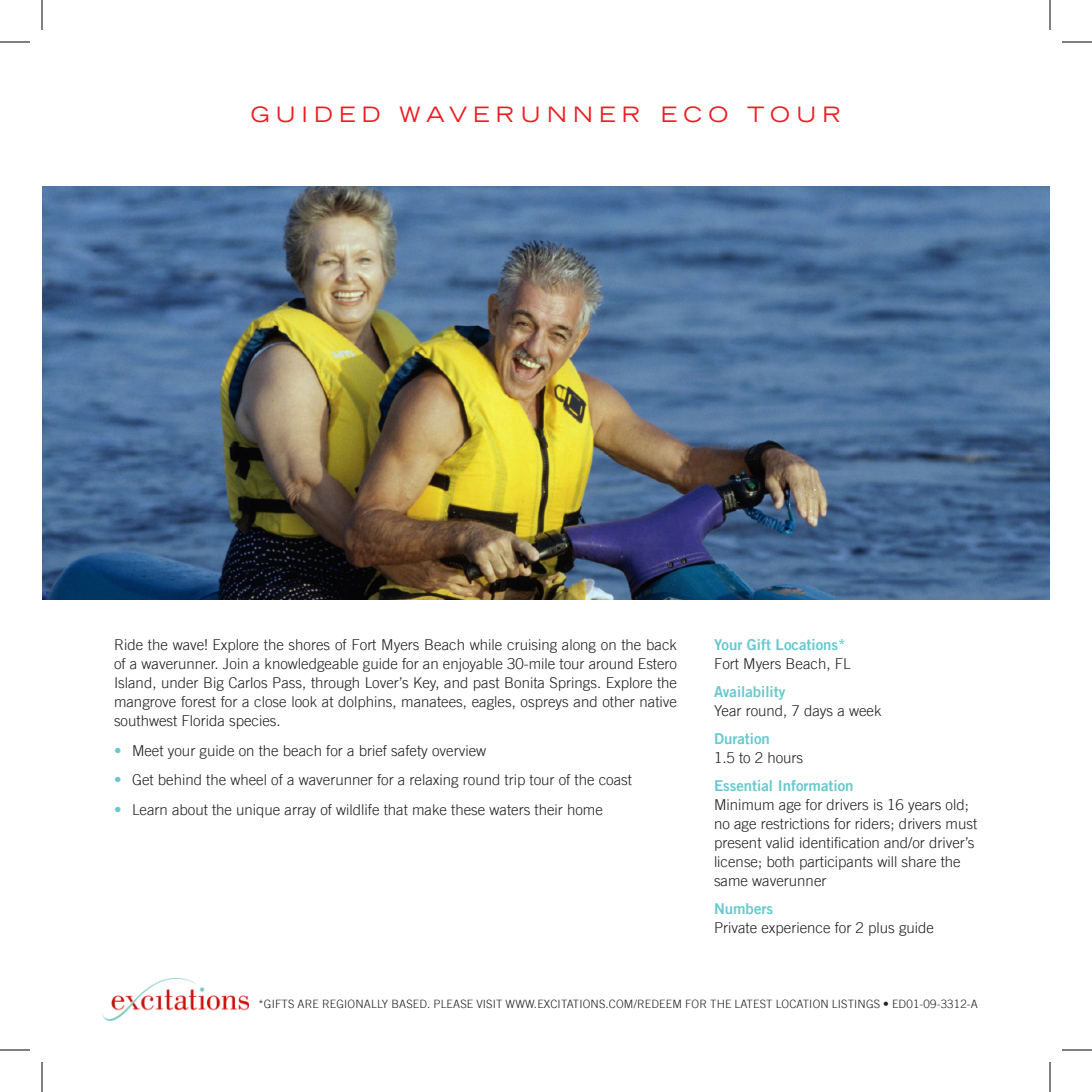
<style>
.page{position:relative;width:1092px;height:1092px;background:#fff}
.page>*{position:absolute;margin:0;border:0;box-sizing:border-box;transform-origin:0 0}
.Head{font:expanded 21px "Trade Gothic LT";letter-spacing:.3em;color:#ee1d23}
.t1{font:300 15px/19px "Trade Gothic LT";color:#231f20}
.t2{font:15px/19px "Trade Gothic LT Bold Two";color:#67c9cf}
.t3{font:300 15px/29.8px "Trade Gothic LT";color:#67c9cf;text-align:justify}
.t4{font:300 11.6px "Trade Gothic LT";letter-spacing:.015em;color:#231f20}
.s1{font-family:"Trade Gothic LT";font-weight:300;color:#231f20}
.s2{font-family:"Trade Gothic LT Bold Two";font-weight:400;color:#67c9cf}
</style>
<div class="page">
<img style="left:102px;top:978px;width:147px;height:42px">
<img style="left:42px;top:186px;width:1008px;height:414px">
<hr style="left:0;top:42px;width:30px;height:1px;background:#000">
<hr style="left:1062px;top:42px;width:30px;height:1px;background:#000">
<hr style="left:0;top:1050px;width:30px;height:1px;background:#000">
<hr style="left:1062px;top:1050px;width:30px;height:1px;background:#000">
<hr style="left:42px;top:0;width:1px;height:30px;background:#000">
<hr style="left:42px;top:1062px;width:1px;height:30px;background:#000">
<hr style="left:1050px;top:0;width:1px;height:30px;background:#000">
<hr style="left:1050px;top:1062px;width:1px;height:30px;background:#000">
<p class="Head" style="left:251px;top:100px;width:592px">GUIDED WAVERUNNER E CO TOUR</p>
<p class="t1" style="left:114px;top:635px;width:565px;text-align:justify">Ride the wave! Explore the shores of Fort Myers Beach while cruising along on the back of a waverunner. Join a knowledgeable guide for an enjoyable 30-mile tour around Estero Island, under Big Carlos Pass, through Lover’s Key, and past Bonita Springs. Explore the mangrove forest for a close look at dolphins, manatees, eagles, ospreys and other native southwest Florida species.</p>
<p class="t1" style="left:132px;top:741px;width:356px">Meet your guide on the beach for a brief safety overview</p>
<p class="t1" style="left:132px;top:770px;width:502px">Get behind the wheel of a waverunner for a relaxing round trip tour of the coast</p>
<p class="t1" style="left:132px;top:800px;width:472px">Learn about the unique array of wildlife that make these waters their home</p>
<p class="t3" style="left:114px;top:735px;width:9px">• • •</p>
<p class="t2" style="left:714px;top:635px;width:138px">Your Gift Locations*<br><span class="s1">Fort Myers Beach, FL</span></p>
<p class="t1" style="left:714px;top:682px;width:169px"><span class="s2">Availability<br></span>Year round, 7 days a week</p>
<p class="t1" style="left:714px;top:729px;width:91px"><span class="s2">Duration<br></span>1.5 to 2 hours</p>
<p class="t1" style="left:714px;top:776px;width:265px"><span class="s2">Essential Information<br></span>Minimum age for drivers is 16 years old; no age restrictions for riders; drivers must present valid identification and/or driver’s license; both participants will share the same waverunner</p>
<p class="t1" style="left:714px;top:899px;width:222px"><span class="s2">Numbers<br></span>Private experience for 2 plus guide</p>
<p class="t4" style="left:258px;top:997px;width:71px">*Gifts are regi</p>
<p class="t4" style="left:348px;top:997px;width:30px">onally</p>
<p class="t4" style="left:391px;top:997px;width:588px">based. Please visit www.excitations.com/REDEEM for the latest location listi ngs • ED01-09-3312-A</p>
</div>
